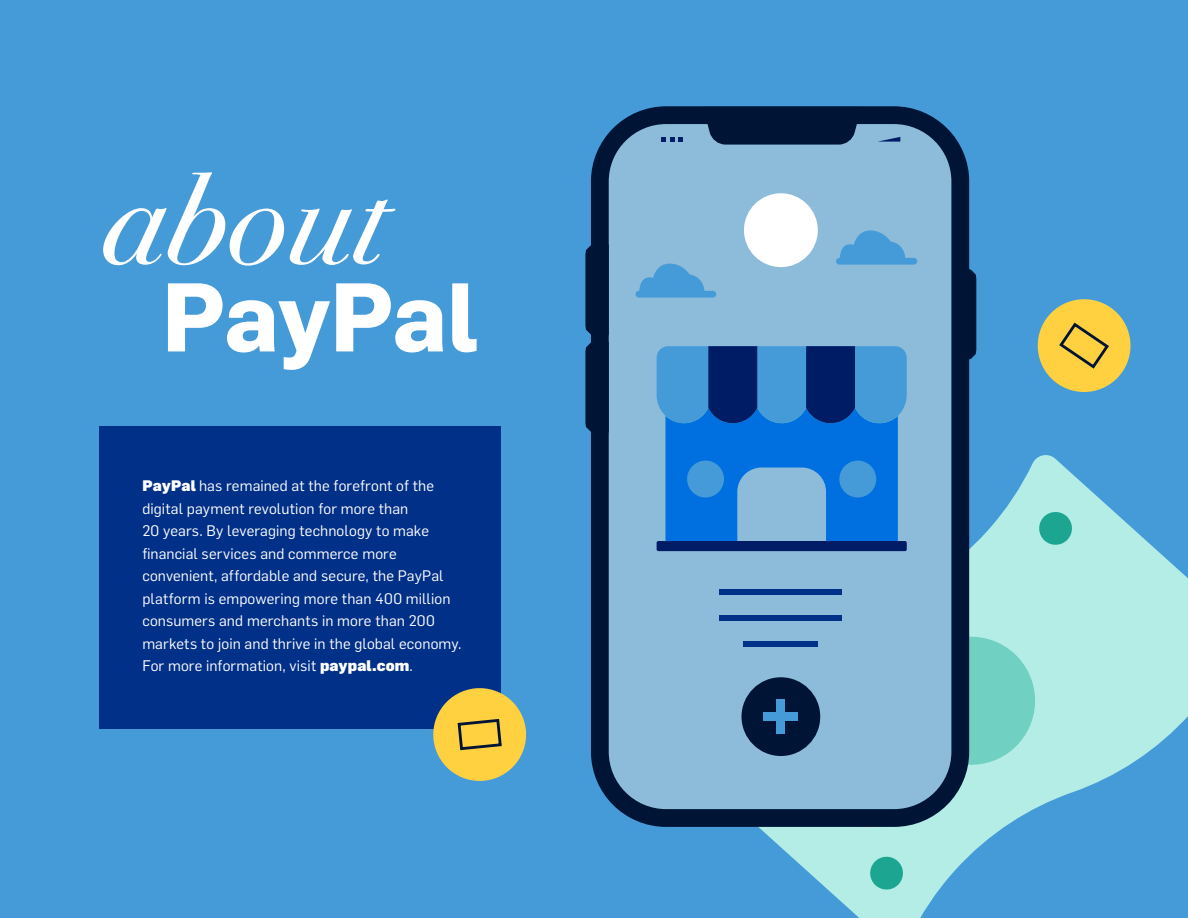
<style>
.page{position:relative;width:1188px;height:918px;background:#459bd8}
.page>*{position:absolute;margin:0;border:0;box-sizing:border-box;transform-origin:0 0}
.t1{font:italic 128.55px "Bodoni Svty Two OSITCTT";letter-spacing:.01em;color:#fff}
.t2{font:700 95.55px "Flama";letter-spacing:-.01em;color:#fff}
.t3{font:15px/22.5px "Flama";letter-spacing:.01em;color:#fff}
.s1{font-weight:900}
</style>
<div class="page">
<div style="left:99px;top:427px;width:401px;height:302px;background:#003087"></div>
<svg style="left:758px;top:452px;width:430px;height:466px;fill:#b3ede6"></svg>
<svg style="left:1037px;top:510px;width:37px;height:37px"></svg>
<svg style="left:868px;top:855px;width:37px;height:36px"></svg>
<svg style="left:433px;top:686px;width:93px;height:95px"></svg>
<svg style="left:814px;top:630px;width:228px;height:203px;background:#93ddd6"></svg>
<svg style="left:1037px;top:299px;width:94px;height:93px"></svg>
<div style="left:610px;top:125px;width:350px;height:690px;background:#8dbcdb"></div>
<div style="left:591px;top:106px;width:378px;height:721px;border:18px solid #001435;border-radius:66px"></div>
<svg style="left:585px;top:236px;width:33px;height:205px;background:#294869"></svg>
<svg style="left:944px;top:260px;width:33px;height:109px;background:#244265"></svg>
<svg style="left:661px;top:137px;width:22px;height:5px"></svg>
<svg style="left:691px;top:106px;width:209px;height:49px;background:#304e6f"></svg>
<svg style="left:657px;top:346px;width:250px;height:195px"></svg>
<div style="left:657px;top:541px;width:250px;height:10px;background:#001c64;border-radius:2px"></div>
<div style="left:636px;top:291px;width:80px;height:7px;background:#459bd8;border-radius:3px"></div>
<svg style="left:639px;top:264px;width:66px;height:27px"></svg>
<div style="left:836px;top:258px;width:81px;height:7px;background:#459bd8;border-radius:3px"></div>
<svg style="left:840px;top:230px;width:66px;height:28px"></svg>
<div style="left:744px;top:193px;width:74px;height:74px;background:#fff;border-radius:50%"></div>
<div style="left:687px;top:461px;width:37px;height:37px;background:#459bd8;border-radius:50%"></div>
<div style="left:839px;top:461px;width:37px;height:37px;background:#459bd8;border-radius:50%"></div>
<div style="left:742px;top:677px;width:78px;height:79px;background:#001435;border-radius:50%"></div>
<div style="left:776px;top:699px;width:9px;height:35px;background:#459bd8"></div>
<div style="left:764px;top:712px;width:34px;height:9px;background:#459bd8"></div>
<div style="left:720px;top:589px;width:122px;height:6px;background:#003087"></div>
<div style="left:720px;top:615px;width:122px;height:6px;background:#003087"></div>
<div style="left:744px;top:642px;width:74px;height:5px;background:#003087"></div>
<h1 class="t1" style="left:102px;top:142px;width:284px">about</h1>
<h2 class="t2" style="left:162px;top:248px;width:318px">PayPal</h2>
<p class="t3" style="left:142px;top:474px;width:321px"><span class="s1">PayPal</span> has remained at the forefront of the digital payment revolution for more than<br>20 years. By leveraging technology to make financial services and commerce more convenient, affordable and secure, the PayPal platform is empowering more than 400 million consumers and merchants in more than 200 markets to join and thrive in the global economy.<br>For more information, visit <span class="s1">paypal.com</span>.</p>
</div>
